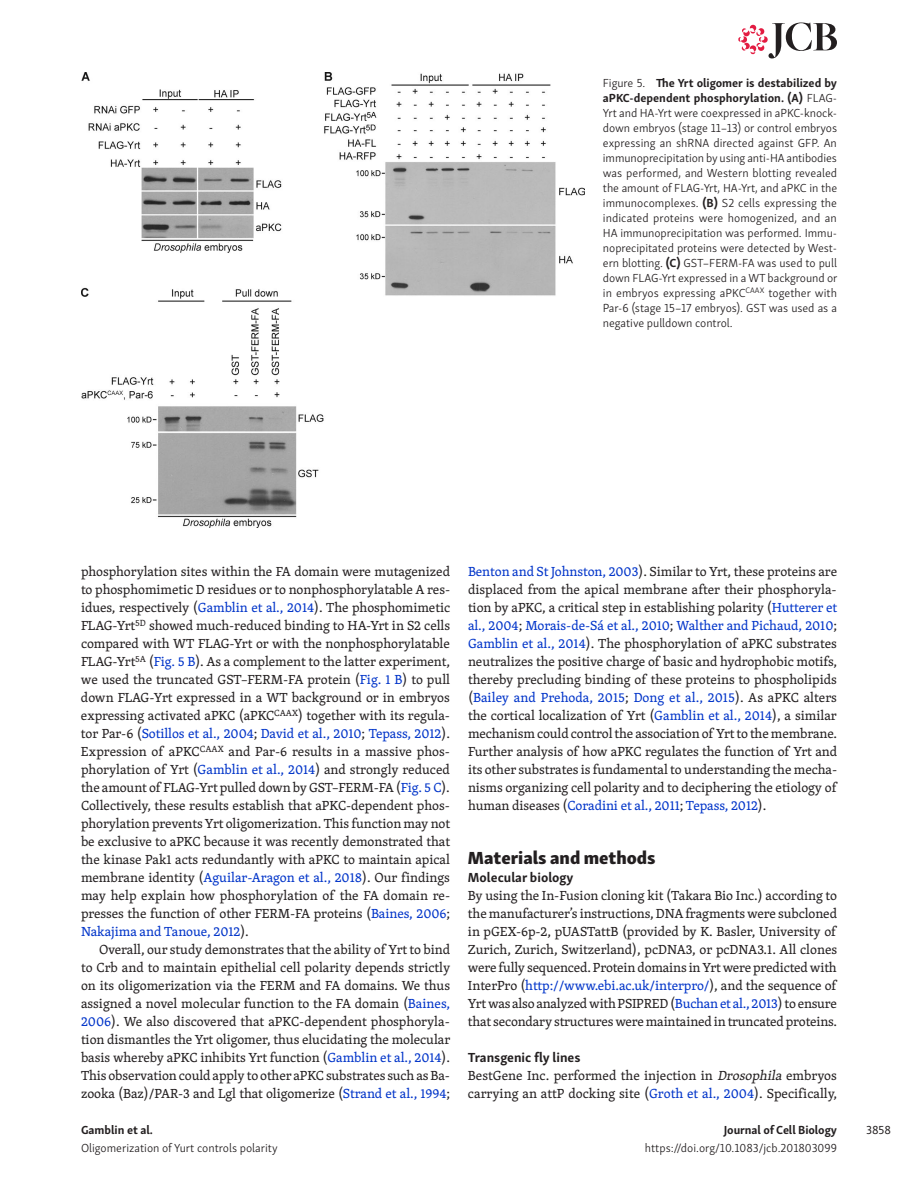
<style>
.page{position:relative;width:918px;height:1188px;background:#fff}
.page>*{position:absolute;margin:0;border:0;box-sizing:border-box;transform-origin:0 0}
.t1{font:18px "Skolar Sans PE Eb";color:#231f20}
.t2{font:13.5px/18px "Skolar PE";letter-spacing:-.005em;color:#231f20;text-align:justify}
.t3{font:700 13.5px "Skolar Sans PE";color:#231f20}
.t4{font:300 12px/15px "Skolar Sans PE";color:#231f20;text-align:justify}
.t5{font:700 12px "Skolar Sans PE";letter-spacing:-.005em;color:#231f20}
.t6{font:12px "Skolar Sans PE";color:#231f20}
.s1{font-weight:700}
.s2{color:#0034c9}
.s3{font-style:italic}
</style>
<div class="page">
<svg style="left:738px;top:23px;width:99px;height:35px"></svg>
<img style="left:81px;top:72px;width:504px;height:455px">
<p class="t4" style="left:603px;top:75px;width:236px">Figure 5. <span class="s1">The Yrt oligomer is destabilized by aPKC-dependent phosphorylation. (A)</span> FLAG-Yrt and HA-Yrt were coexpressed in aPKC-knock&shy;down embryos (stage 11–13) or control embryos expressing an shRNA directed against GFP. An immunoprecipitation by using anti-HA antibodies was performed, and Western blotting revealed the amount of FLAG-Yrt, HA-Yrt, and aPKC in the immunocomplexes. <span class="s1">(B)</span> S2 cells expressing the indicated proteins were homogenized, and an HA immunoprecipitation was performed. Immu&shy;noprecipitated proteins were detected by West&shy;ern blotting. <span class="s1">(C)</span> GST–FERM-FA was used to pull down FLAG-Yrt expressed in a WT background or in embryos expressing aPKC<sup>CAAX</sup> together with Par-6 (stage 15–17 embryos). GST was used as a negative pulldown control.</p>
<p class="t2" style="left:81px;top:562px;width:371px">phosphorylation sites within the FA domain were mutagenized to phosphomimetic D residues or to nonphosphorylatable A res&shy;idues, respectively (<span class="s2">Gamblin et al., 2014</span>). The phosphomimetic FLAG-Yrt<sup>5D</sup> showed much-reduced binding to HA-Yrt in S2 cells compared with WT FLAG-Yrt or with the nonphosphorylatable FLAG-Yrt<sup>5A</sup> (<span class="s2">Fig. 5 B</span>). As a complement to the latter experiment, we used the truncated GST–FERM-FA protein (<span class="s2">Fig. 1 B</span>) to pull down FLAG-Yrt expressed in a WT background or in embryos expressing activated aPKC (aPKC<sup>CAAX</sup>) together with its regula&shy;tor Par-6 (<span class="s2">Sotillos et al., 2004</span>; <span class="s2">David et al., 2010</span>; <span class="s2">Tepass, 2012</span>).<br>Expression of aPKC<sup>CAAX</sup> and Par-6 results in a massive phos&shy;phorylation of Yrt (<span class="s2">Gamblin et al., 2014</span>) and strongly reduced the amount of FLAG-Yrt pulled down by GST–FERM-FA (<span class="s2">Fig. 5 C</span>).<br>Collectively, these results establish that aPKC-dependent phos&shy;phorylation prevents Yrt oligomerization. This function may not be exclusive to aPKC because it was recently demonstrated that the kinase Pak1 acts redundantly with aPKC to maintain apical membrane identity (<span class="s2">Aguilar-Aragon et al., 2018</span>). Our findings may help explain how phosphorylation of the FA domain re&shy;presses the function of other FERM-FA proteins (<span class="s2">Baines, 2006</span>; <span class="s2">Nakajima and Tanoue, 2012</span>).</p>
<p class="t2" style="left:81px;top:940px;width:371px;text-indent:18px">Overall, our study demonstrates that the ability of Yrt to bind to Crb and to maintain epithelial cell polarity depends strictly on its oligomerization via the FERM and FA domains. We thus assigned a novel molecular function to the FA domain (<span class="s2">Baines, 2006</span>). We also discovered that aPKC-dependent phosphoryla&shy;tion dismantles the Yrt oligomer, thus elucidating the molecular basis whereby aPKC inhibits Yrt function (<span class="s2">Gamblin et al., 2014</span>).<br>This observation could apply to other aPKC substrates such as Ba&shy;zooka (Baz)/PAR-3 and Lgl that oligomerize (<span class="s2">Strand et al., 1994</span>;</p>
<p class="t5" style="left:81px;top:1120px;width:73px">Gamblin et al.</p>
<p class="t4" style="left:81px;top:1140px;width:198px">Oligomerization of Yurt controls polarity</p>
<p class="t2" style="left:468px;top:562px;width:371px"><span class="s2">Benton and St Johnston, 2003</span>). Similar to Yrt, these proteins are displaced from the apical membrane after their phosphoryla&shy;tion by aPKC, a critical step in establishing polarity (<span class="s2">Hutterer et al., 2004</span>; <span class="s2">Morais-de-Sá et al., 2010</span>; <span class="s2">Walther and Pichaud, 2010</span>; <span class="s2">Gamblin et al., 2014</span>). The phosphorylation of aPKC substrates neutralizes the positive charge of basic and hydrophobic motifs, thereby precluding binding of these proteins to phospholipids (<span class="s2">Bailey and Prehoda, 2015</span>; <span class="s2">Dong et al., 2015</span>). As aPKC alters the cortical localization of Yrt (<span class="s2">Gamblin et al., 2014</span>), a similar mechanism could control the association of Yrt to the membrane.<br>Further analysis of how aPKC regulates the function of Yrt and its other substrates is fundamental to understanding the mecha&shy;nisms organizing cell polarity and to deciphering the etiology of human diseases (<span class="s2">Coradini et al., 2011</span>; <span class="s2">Tepass, 2012</span>).</p>
<h1 class="t1" style="left:468px;top:842px;width:189px">Materials and methods</h1>
<p class="t3" style="left:468px;top:866px;width:107px">Molecular biology</p>
<p class="t2" style="left:468px;top:886px;width:371px">By using the In-Fusion cloning kit (Takara Bio Inc.) according to the manufacturer’s instructions, DNA fragments were subcloned in pGEX-6p-2, pUASTattB (provided by K. Basler, University of Zurich, Zurich, Switzerland), pcDNA3, or pcDNA3.1. All clones were fully sequenced. Protein domains in Yrt were predicted with InterPro (<span class="s2">http://www.ebi.ac.uk/interpro/</span>), and the sequence of Yrt was also analyzed with PSIPRED (<span class="s2">Buchan et al., 2013</span>) to ensure that secondary structures were maintained in truncated proteins.</p>
<p class="t3" style="left:468px;top:1046px;width:114px">Transgenic fly lines</p>
<p class="t2" style="left:468px;top:1066px;width:371px">BestGene Inc. performed the injection in <span class="s3">Drosophila</span> embryos carrying an attP docking site (<span class="s2">Groth et al., 2004</span>). Specifically,</p>
<p class="t5" style="left:724px;top:1120px;width:115px">Journal of Cell Biology</p>
<p class="t4" style="left:645px;top:1140px;width:194px">https://doi.org/10.1083/jcb.201803099</p>
<p class="t6" style="left:866px;top:1121px;width:26px">3858</p>
</div>
